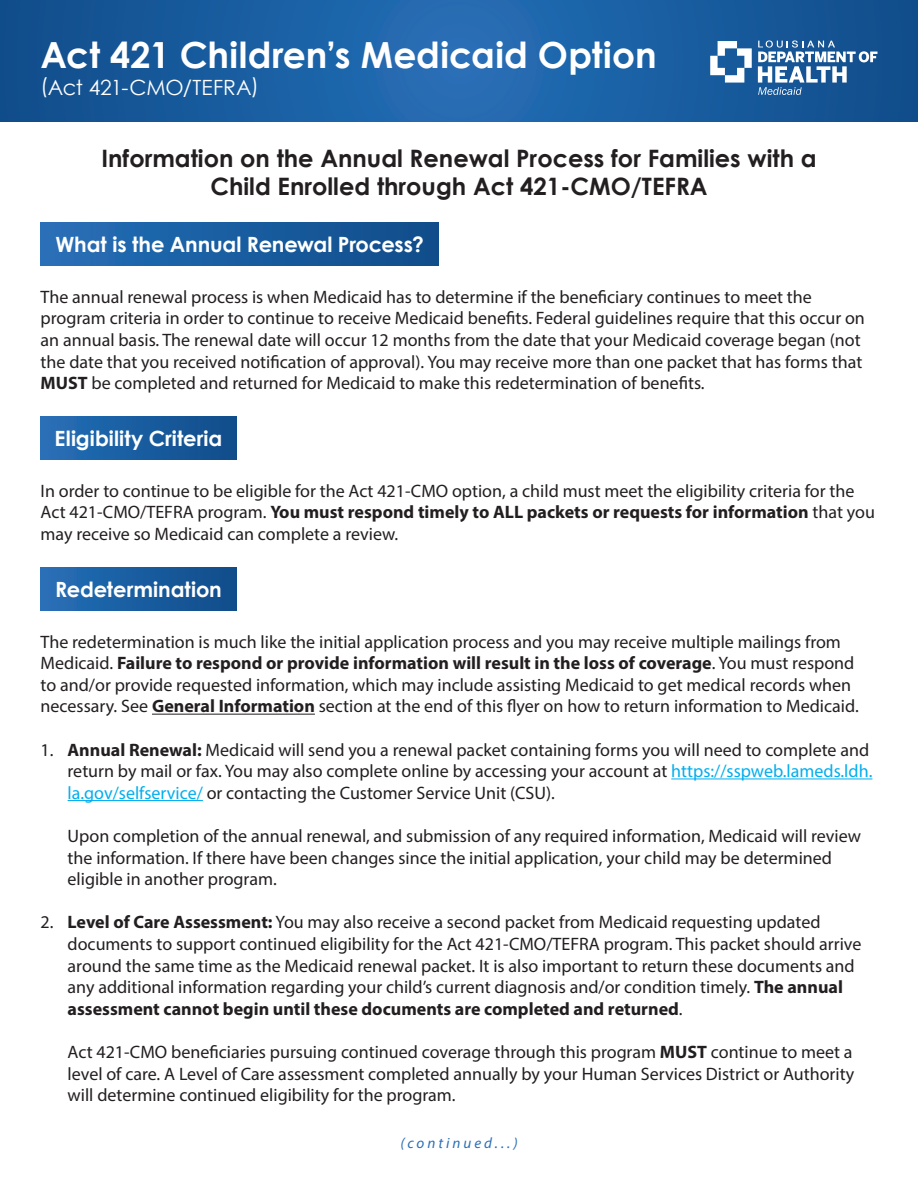
<style>
.page{position:relative;width:918px;height:1188px;background:#fff}
.page>*{position:absolute;margin:0;border:0;box-sizing:border-box;transform-origin:0 0}
.t1{font:700 36px "Century Gothic";letter-spacing:.005em;color:#fff}
.t2{font:700 24px "Century Gothic";color:#231f20}
.t3{font:700 21px "Century Gothic";letter-spacing:-.005em;color:#fff}
.t4{font:21px "Century Gothic";letter-spacing:-.01em;color:#fff}
.t5{font:18px/21.6px "Myriad Pro";color:#231f20}
.t6{font:italic 15px "Myriad Pro";letter-spacing:.2em;color:#2a70b8}
.s1{font-weight:700}
.s2{color:#00aeef}
</style>
<div class="page">
<svg style="left:0;top:0;width:918px;height:122px;background:#1a5da0"></svg>
<hr style="left:152px;top:714px;width:163px;height:1px;background:#231f20">
<hr style="left:671px;top:778px;width:201px;height:1px;background:#00aeef">
<hr style="left:68px;top:800px;width:135px;height:1px;background:#00aeef">
<div style="left:41px;top:223px;width:398px;height:43px;background:linear-gradient(to right,#266fb7,#0e4c8a)"></div>
<div style="left:41px;top:417px;width:195px;height:43px;background:linear-gradient(to right,#266fb7,#0e4c8a)"></div>
<div style="left:41px;top:568px;width:195px;height:42px;background:linear-gradient(to right,#266fb7,#0e4c8a)"></div>
<svg style="left:710px;top:41px;width:42px;height:42px"></svg>
<svg style="left:758px;top:40px;width:119px;height:55px"></svg>
<p class="t1" style="left:40px;top:27px;width:618px">Act 421 Children’s Medicaid Option</p>
<p class="t4" style="left:40px;top:72px;width:220px">(Act 421-CMO/TEFRA)</p>
<p class="t2" style="left:101px;top:140px;width:717px">Information on the Annual Renewal Process for Families with a</p>
<p class="t2" style="left:210px;top:168px;width:499px">Child Enrolled through Act 421-CMO/TEFRA</p>
<p class="t3" style="left:56px;top:229px;width:370px">What is the Annual Renewal Process?</p>
<p class="t5" style="left:41px;top:286px;width:826px">The annual renewal process is when Medicaid has to determine if the beneficiary continues to meet the program criteria in order to continue to receive Medicaid benefits. Federal guidelines require that this occur on an annual basis. The renewal date will occur 12 months from the date that your Medicaid coverage began (not the date that you received notification of approval). You may receive more than one packet that has forms that <span class="s1">MUST</span> be completed and returned for Medicaid to make this redetermination of benefits.</p>
<p class="t3" style="left:55px;top:423px;width:169px">Eligibility Criteria</p>
<p class="t5" style="left:41px;top:480px;width:836px">In order to continue to be eligible for the Act 421-CMO option, a child must meet the eligibility criteria for the<br>Act 421-CMO/TEFRA program. <span class="s1">You must respond timely to ALL packets or requests for information</span> that you may receive so Medicaid can complete a review.</p>
<p class="t3" style="left:55px;top:573px;width:168px">Redetermination</p>
<p class="t5" style="left:41px;top:630px;width:820px">The redetermination is much like the initial application process and you may receive multiple mailings from Medicaid. <span class="s1">Failure to respond or provide information will result in the loss of coverage</span>. You must respond to and/or provide requested information, which may include assisting Medicaid to get medical records when necessary. See <span class="s1">General Information</span> section at the end of this flyer on how to return information to Medicaid.</p>
<p class="t5" style="left:68px;top:738px;width:806px;text-indent:-27px">1. <span class="s1">Annual Renewal:</span> Medicaid will send you a renewal packet containing forms you will need to complete and return by mail or fax. You may also complete online by accessing your account at <span class="s2">https://sspweb.lameds.ldh. la.gov/selfservice/</span> or contacting the Customer Service Unit (CSU).</p>
<p class="t5" style="left:68px;top:825px;width:795px">Upon completion of the annual renewal, and submission of any required information, Medicaid will review the information. If there have been changes since the initial application, your child may be determined eligible in another program.</p>
<p class="t5" style="left:68px;top:911px;width:795px;text-indent:-27px">2. <span class="s1">Level of Care Assessment:</span> You may also receive a second packet from Medicaid requesting updated documents to support continued eligibility for the Act 421-CMO/TEFRA program. This packet should arrive around the same time as the Medicaid renewal packet. It is also important to return these documents and any additional information regarding your child’s current diagnosis and/or condition timely. <span class="s1">The annual assessment cannot begin until these documents are completed and returned</span>.</p>
<p class="t5" style="left:68px;top:1041px;width:788px;text-align:justify">Act 421-CMO beneficiaries pursuing continued coverage through this program <span class="s1">MUST</span> continue to meet a level of care. A Level of Care assessment completed annually by your Human Services District or Authority will determine continued eligibility for the program.</p>
<p class="t6" style="left:400px;top:1133px;width:119px">(continued...)</p>
</div>
